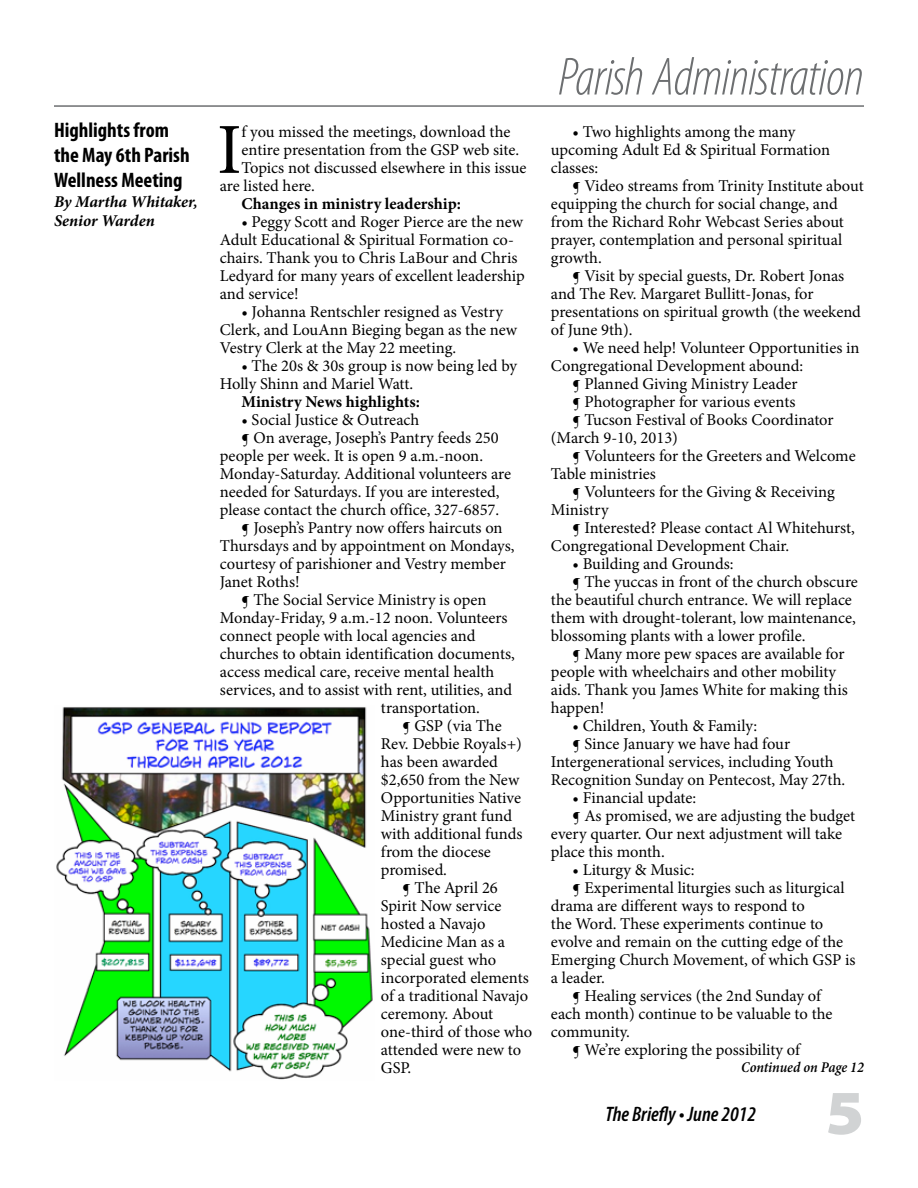
<style>
.page{position:relative;width:918px;height:1188px;background:#fff}
.page>*{position:absolute;margin:0;border:0;box-sizing:border-box;transform-origin:0 0}
.t1{font:71.85px "Minion Pro";color:#000}
.t2{font:900 semi-expanded 63px "Myriad Pro";color:#d1d3d4}
.t3{font:italic 300 condensed 54px "Myriad Pro";letter-spacing:-.015em;color:#6d6f71}
.t4{font:700 condensed 21px/25.2px "Myriad Pro";color:#000}
.t5{font:italic 600 condensed 21px "Myriad Pro";color:#000}
.t6{font:16.5px/18px "Minion Pro";color:#000}
.t7{font:700 16.5px "Minion Pro";color:#000}
.t8{font:italic 700 16.5px/19.5px "Minion Pro";letter-spacing:-.005em;color:#000}
.t9{font:italic 600 condensed 15px "Minion Pro";letter-spacing:-.005em;color:#000}
</style>
<div class="page">
<hr style="left:54px;top:105px;width:810px;height:2px;background:#6d6f71">
<img style="left:56px;top:707px;width:317px;height:373px">
<p class="t4" style="left:54px;top:117px;width:137px">Highlights from the May 6th Parish<br>Wellness Meeting</p>
<p class="t8" style="left:54px;top:192px;width:145px">By Martha Whitaker,<br>Senior Warden</p>
<h1 class="t1" style="left:217px;top:102px;width:26px">I</h1>
<p class="t6" style="left:242px;top:123px;width:270px">f you missed the meetings, download the</p>
<p class="t6" style="left:242px;top:141px;width:279px">entire presentation from the GSP web site.</p>
<p class="t6" style="left:242px;top:159px;width:286px">Topics not discussed elsewhere in this issue</p>
<p class="t6" style="left:220px;top:177px;width:97px">are listed here.</p>
<p class="t7" style="left:241px;top:192px;width:221px">Changes in ministry leadership:</p>
<p class="t6" style="left:220px;top:213px;width:306px;text-indent:22px">• Peggy Scott and Roger Pierce are the new Adult Educational &amp; Spiritual Formation co&shy;chairs. Thank you to Chris LaBour and Chris Ledyard for many years of excellent leadership and service!</p>
<p class="t6" style="left:220px;top:303px;width:299px;text-indent:22px">• Johanna Rentschler resigned as Vestry<br>Clerk, and LouAnn Bieging began as the new<br>Vestry Clerk at the May 22 meeting.</p>
<p class="t6" style="left:220px;top:357px;width:299px;text-indent:22px">• The 20s &amp; 30s group is now being led by<br>Holly Shinn and Mariel Watt.</p>
<p class="t7" style="left:241px;top:390px;width:180px">Ministry News highlights:</p>
<p class="t6" style="left:241px;top:411px;width:179px">• Social Justice &amp; Outreach</p>
<p class="t6" style="left:241px;top:429px;width:259px">¶ On average, Joseph’s Pantry feeds 250</p>
<p class="t6" style="left:220px;top:447px;width:265px">people per week. It is open 9 a.m.-noon.</p>
<p class="t6" style="left:220px;top:465px;width:293px">Monday-Saturday. Additional volunteers are</p>
<p class="t6" style="left:220px;top:483px;width:281px">needed for Saturdays. If you are interested,</p>
<p class="t6" style="left:220px;top:501px;width:281px">please contact the church office, 327-6857.</p>
<p class="t6" style="left:241px;top:519px;width:263px">¶ Joseph’s Pantry now offers haircuts on</p>
<p class="t6" style="left:220px;top:537px;width:296px">Thursdays and by appointment on Mondays,</p>
<p class="t6" style="left:220px;top:555px;width:288px">courtesy of parishioner and Vestry member</p>
<p class="t6" style="left:220px;top:573px;width:81px">Janet Roths!</p>
<p class="t6" style="left:241px;top:591px;width:247px">¶ The Social Service Ministry is open</p>
<p class="t6" style="left:220px;top:609px;width:289px">Monday-Friday, 9 a.m.-12 noon. Volunteers</p>
<p class="t6" style="left:220px;top:627px;width:257px">connect people with local agencies and</p>
<p class="t6" style="left:220px;top:645px;width:297px">churches to obtain identification documents,</p>
<p class="t6" style="left:220px;top:663px;width:276px">access medical care, receive mental health</p>
<p class="t6" style="left:220px;top:681px;width:294px">services, and to assist with rent, utilities, and</p>
<p class="t6" style="left:381px;top:699px;width:101px">transportation.</p>
<p class="t6" style="left:403px;top:717px;width:101px">¶ GSP (via The</p>
<p class="t6" style="left:381px;top:735px;width:143px">Rev. Debbie Royals+)</p>
<p class="t6" style="left:381px;top:753px;width:118px">has been awarded</p>
<p class="t6" style="left:381px;top:771px;width:140px">$2,650 from the New</p>
<p class="t6" style="left:381px;top:789px;width:142px">Opportunities Native</p>
<p class="t6" style="left:381px;top:807px;width:133px">Ministry grant fund</p>
<p class="t6" style="left:381px;top:825px;width:143px">with additional funds</p>
<p class="t6" style="left:381px;top:843px;width:111px">from the diocese</p>
<p class="t6" style="left:381px;top:861px;width:68px">promised.</p>
<p class="t6" style="left:403px;top:879px;width:97px">¶ The April 26</p>
<p class="t6" style="left:381px;top:897px;width:122px">Spirit Now service</p>
<p class="t6" style="left:381px;top:915px;width:106px">hosted a Navajo</p>
<p class="t6" style="left:381px;top:933px;width:126px">Medicine Man as a</p>
<p class="t6" style="left:381px;top:951px;width:117px">special guest who</p>
<p class="t6" style="left:381px;top:969px;width:149px">incorporated elements</p>
<p class="t6" style="left:381px;top:987px;width:149px">of a traditional Navajo</p>
<p class="t6" style="left:381px;top:1005px;width:114px">ceremony. About</p>
<p class="t6" style="left:381px;top:1023px;width:153px">one-third of those who</p>
<p class="t6" style="left:381px;top:1041px;width:142px">attended were new to</p>
<p class="t6" style="left:381px;top:1059px;width:32px">GSP.</p>
<h3 class="t3" style="left:558px;top:48px;width:307px">Parish Administration</h3>
<p class="t6" style="left:551px;top:123px;width:281px;text-indent:22px">• Two highlights among the many upcoming Adult Ed &amp; Spiritual Formation classes:</p>
<p class="t6" style="left:551px;top:177px;width:314px;text-indent:22px">¶ Video streams from Trinity Institute about equipping the church for social change, and from the Richard Rohr Webcast Series about prayer, contemplation and personal spiritual growth.</p>
<p class="t6" style="left:551px;top:267px;width:312px;text-indent:22px">¶ Visit by special guests, Dr. Robert Jonas and The Rev. Margaret Bullitt-Jonas, for presentations on spiritual growth (the weekend of June 9th).</p>
<p class="t6" style="left:573px;top:339px;width:289px">• We need help! Volunteer Opportunities in</p>
<p class="t6" style="left:551px;top:357px;width:254px">Congregational Development abound:</p>
<p class="t6" style="left:573px;top:375px;width:227px">¶ Planned Giving Ministry Leader</p>
<p class="t6" style="left:573px;top:393px;width:224px">¶ Photographer for various events</p>
<p class="t6" style="left:573px;top:411px;width:263px">¶ Tucson Festival of Books Coordinator</p>
<p class="t6" style="left:551px;top:429px;width:129px">(March 9-10, 2013)</p>
<p class="t6" style="left:573px;top:447px;width:285px">¶ Volunteers for the Greeters and Welcome</p>
<p class="t6" style="left:551px;top:465px;width:107px">Table ministries</p>
<p class="t6" style="left:573px;top:483px;width:264px">¶ Volunteers for the Giving &amp; Receiving</p>
<p class="t6" style="left:551px;top:501px;width:59px">Ministry</p>
<p class="t6" style="left:573px;top:519px;width:284px">¶ Interested? Please contact Al Whitehurst,</p>
<p class="t6" style="left:551px;top:537px;width:240px">Congregational Development Chair.</p>
<p class="t6" style="left:573px;top:555px;width:163px">• Building and Grounds:</p>
<p class="t6" style="left:573px;top:573px;width:287px">¶ The yuccas in front of the church obscure</p>
<p class="t6" style="left:551px;top:591px;width:303px">the beautiful church entrance. We will replace</p>
<p class="t6" style="left:551px;top:609px;width:306px">them with drought-tolerant, low maintenance,</p>
<p class="t6" style="left:551px;top:627px;width:256px">blossoming plants with a lower profile.</p>
<p class="t6" style="left:573px;top:645px;width:274px">¶ Many more pew spaces are available for</p>
<p class="t6" style="left:551px;top:663px;width:287px">people with wheelchairs and other mobility</p>
<p class="t6" style="left:551px;top:681px;width:298px">aids. Thank you James White for making this</p>
<p class="t6" style="left:551px;top:699px;width:55px">happen!</p>
<p class="t6" style="left:573px;top:717px;width:186px">• Children, Youth &amp; Family:</p>
<p class="t6" style="left:573px;top:735px;width:219px">¶ Since January we have had four</p>
<p class="t6" style="left:551px;top:753px;width:284px">Intergenerational services, including Youth</p>
<p class="t6" style="left:551px;top:771px;width:296px">Recognition Sunday on Pentecost, May 27th.</p>
<p class="t6" style="left:573px;top:789px;width:125px">• Financial update:</p>
<p class="t6" style="left:573px;top:807px;width:284px">¶ As promised, we are adjusting the budget</p>
<p class="t6" style="left:551px;top:825px;width:293px">every quarter. Our next adjustment will take</p>
<p class="t6" style="left:551px;top:843px;width:115px">place this month.</p>
<p class="t6" style="left:573px;top:861px;width:124px">• Liturgy &amp; Music:</p>
<p class="t6" style="left:573px;top:879px;width:274px">¶ Experimental liturgies such as liturgical</p>
<p class="t6" style="left:551px;top:897px;width:255px">drama are different ways to respond to</p>
<p class="t6" style="left:551px;top:915px;width:274px">the Word. These experiments continue to</p>
<p class="t6" style="left:551px;top:933px;width:294px">evolve and remain on the cutting edge of the</p>
<p class="t6" style="left:551px;top:951px;width:306px">Emerging Church Movement, of which GSP is</p>
<p class="t6" style="left:551px;top:969px;width:56px">a leader.</p>
<p class="t6" style="left:573px;top:987px;width:250px">¶ Healing services (the 2nd Sunday of</p>
<p class="t6" style="left:551px;top:1005px;width:283px">each month) continue to be valuable to the</p>
<p class="t6" style="left:551px;top:1023px;width:81px">community.</p>
<p class="t6" style="left:573px;top:1041px;width:229px">¶ We’re exploring the possibility of</p>
<p class="t9" style="left:741px;top:1058px;width:124px">Continued on Page 12</p>
<p class="t5" style="left:605px;top:1102px;width:152px">The Briefly • June 2012</p>
<h2 class="t2" style="left:825px;top:1077px;width:40px">5</h2>
</div>
